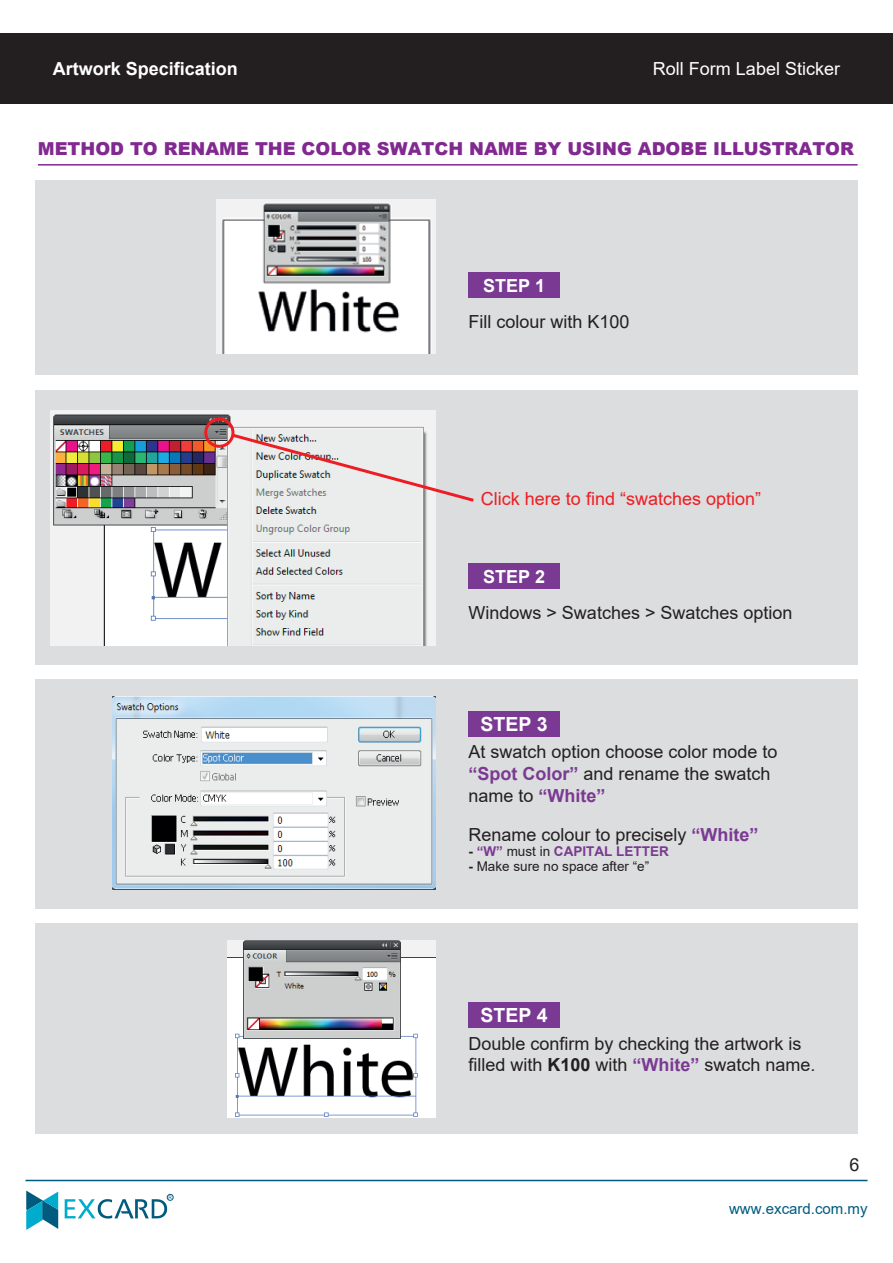
<style>
.page{position:relative;width:893px;height:1263px;background:#fff}
.page>*{position:absolute;margin:0;border:0;box-sizing:border-box;transform-origin:0 0}
.t1{font:700 19.5px "Arial";color:#fff}
.t2{font:18px/21.6px "Arial";color:#231f20}
.t3{font:18px "Arial";color:#ed1d24}
.t4{font:700 18px "Arial";color:#fff}
.t5{font:18px "Arial";color:#fff}
.t6{font:900 17.85px "Arial";color:#812990}
.t7{font:15px "Arial";color:#005b7f}
.t8{font:13.5px "Arial";color:#231f20}
.t9{font:700 13.5px "Arial";color:#7a3a93}
.t10{font:4.8px "Arial";color:#005b7f}
.s1{font-weight:700;color:#7a3a93}
.s2{color:#231f20}
.s3{font-weight:400;color:#231f20}
.s4{font-weight:700}
</style>
<div class="page">
<hr style="left:38px;top:164px;width:820px;height:2px;background:#812990">
<div style="left:35px;top:180px;width:823px;height:195px;background:#dcddde"></div>
<div style="left:35px;top:390px;width:823px;height:274px;background:#dcddde"></div>
<div style="left:35px;top:679px;width:823px;height:229px;background:#dcddde"></div>
<div style="left:35px;top:923px;width:823px;height:211px;background:#dcddde"></div>
<div style="left:468px;top:272px;width:92px;height:26px;background:#7a3a93"></div>
<img style="left:217px;top:200px;width:218px;height:153px">
<div style="left:468px;top:563px;width:92px;height:26px;background:#7a3a93"></div>
<img style="left:50px;top:410px;width:385px;height:236px">
<div style="left:204px;top:418px;width:30px;height:30px;border:3px solid #ed1d24;border-radius:50%"></div>
<svg style="left:229px;top:432px;width:245px;height:72px"></svg>
<div style="left:468px;top:711px;width:92px;height:26px;background:#7a3a93"></div>
<img style="left:227px;top:941px;width:208px;height:176px">
<img style="left:112px;top:696px;width:323px;height:194px">
<div style="left:468px;top:1002px;width:92px;height:26px;background:#7a3a93"></div>
<div style="left:0;top:33px;width:893px;height:71px;background:#231f20"></div>
<svg style="left:26px;top:1190px;width:32px;height:40px"></svg>
<svg style="left:65px;top:1194px;width:108px;height:24px"></svg>
<hr style="left:25px;top:1180px;width:842px;height:1px;background:#005b7f">
<p class="t4" style="left:53px;top:56px;width:187px">Artwork Specification</p>
<p class="t5" style="left:653px;top:56px;width:189px">Roll Form Label Sticker</p>
<p class="t6" style="left:38px;top:136px;width:818px">METHOD TO RENAME THE COLOR SWATCH NAME BY USING ADOBE ILLUSTRATOR</p>
<p class="t4" style="left:483px;top:273px;width:64px">STEP 1</p>
<p class="t2" style="left:468px;top:311px;width:163px">Fill colour with K100</p>
<p class="t3" style="left:481px;top:486px;width:282px">Click here to find “swatches option”</p>
<p class="t4" style="left:483px;top:564px;width:64px">STEP 2</p>
<p class="t2" style="left:468px;top:602px;width:326px">Windows &gt; Swatches &gt; Swatches option</p>
<p class="t1" style="left:481px;top:710px;width:69px">STEP 3</p>
<p class="t2" style="left:468px;top:741px;width:311px">At swatch option choose color mode to <span class="s1">“Spot Color”</span> and rename the swatch name to <span class="s1">“White”</span></p>
<p class="t2" style="left:468px;top:824px;width:292px">Rename colour to precisely <span class="s1">“White”</span></p>
<p class="t9" style="left:468px;top:842px;width:202px"><span class="s2">-</span> “W” <span class="s3">must in</span> CAPITAL LETTER</p>
<p class="t8" style="left:468px;top:857px;width:182px"><span class="s4">-</span> Make sure no space after “e”</p>
<p class="t1" style="left:481px;top:1002px;width:69px">STEP 4</p>
<p class="t10" style="left:169px;top:1194px;width:5px">R</p>
<p class="t2" style="left:468px;top:1032px;width:349px">Double confirm by checking the artwork is filled with <span class="s4">K100</span> with <span class="s1">“White”</span> swatch name.</p>
<p class="t2" style="left:849px;top:1153px;width:12px">6</p>
<p class="t7" style="left:729px;top:1198px;width:140px">www.excard.com.my</p>
</div>
